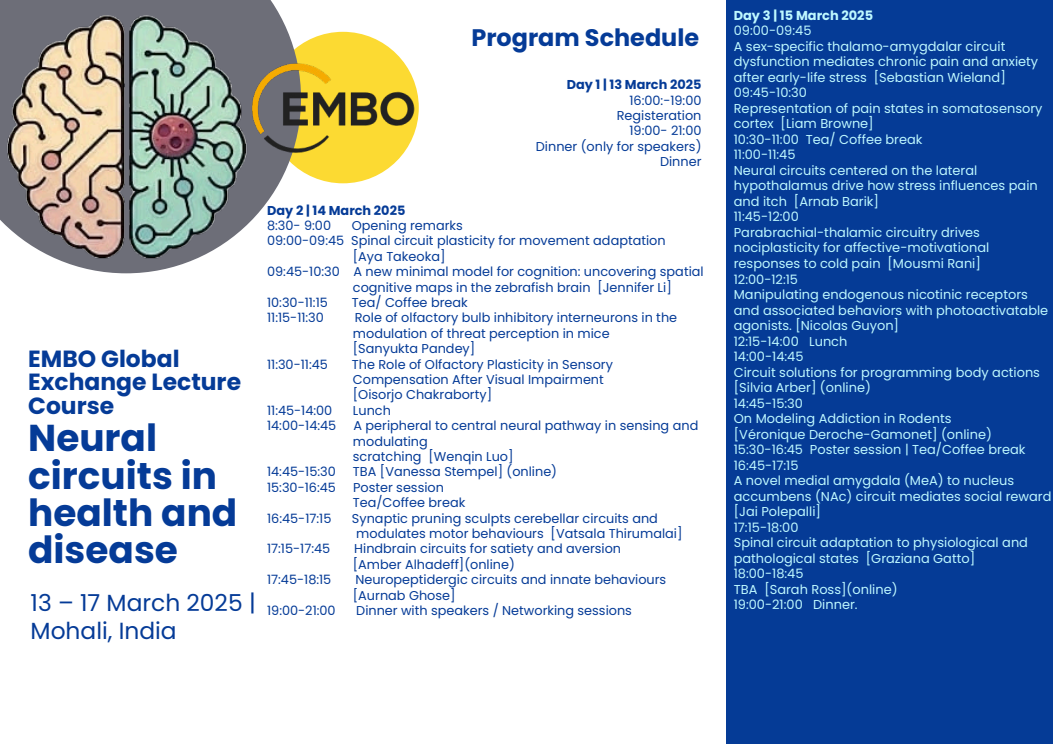
<style>
.page{position:relative;width:1053px;height:744px;background:#fff}
.page>*{position:absolute;margin:0;border:0;box-sizing:border-box;transform-origin:0 0}
.t1{font:700 37.4px/37.4px "Poppins";color:#053b97}
.t2{font:700 23.92px "Poppins";color:#053b97}
.t3{font:700 23.4px/23.4px "Poppins";color:#053b97}
.t4{font:23.36px/28px "Poppins";color:#053b97}
.t5{font:12.92px/15.5px "Poppins";color:#bef8ff}
.t6{font:700 12.92px "Poppins";color:#bef8ff}
.t7{font:12.84px/15.4px "Poppins";color:#053b97}
.t8{font:700 12.84px "Poppins";color:#053b97}
</style>
<div class="page">
<div style="left:726px;top:0;width:326px;height:744px;background:#053b96"></div>
<div style="left:267px;top:32px;width:151px;height:151px;background:#fcda32;border-radius:50%"></div>
<svg style="left:0;top:0;width:301px;height:227px;fill:#6d6e78"></svg>
<img style="left:7px;top:16px;width:240px;height:257px">
<img style="left:247px;top:59px;width:171px;height:97px">
<h2 class="t2" style="left:471px;top:24px;width:229px">Program Schedule</h2>
<p class="t8" style="left:566px;top:77px;width:136px">Day 1 | 13 March 2025</p>
<p class="t7" style="left:535px;top:92px;width:167px;text-align:right">16:00:-19:00<br>Registeration<br>19:00- 21:00<br>Dinner (only for speakers)<br>Dinner</p>
<h3 class="t3" style="left:28px;top:347px;width:214px">EMBO Global<br>Exchange Lecture<br>Course</h3>
<h1 class="t1" style="left:28px;top:420px;width:211px">Neural circuits in health and disease</h1>
<h3 class="t4" style="left:31px;top:589px;width:227px">13 – 17 March 2025 |<br>Mohali, India</h3>
<p class="t8" style="left:267px;top:203px;width:140px">Day 2 | 14 March 2025</p>
<p class="t7" style="left:267px;top:218px;width:65px">8:30- 9:00</p>
<p class="t7" style="left:351px;top:218px;width:113px">Opening remarks</p>
<p class="t7" style="left:267px;top:233px;width:400px">09:00-09:45 Spinal circuit plasticity for movement adaptation</p>
<p class="t7" style="left:353px;top:249px;width:94px">[Aya Takeoka]</p>
<p class="t7" style="left:267px;top:264px;width:438px">09:45-10:30 A new minimal model for cognition: uncovering spatial</p>
<p class="t7" style="left:353px;top:279px;width:320px">cognitive maps in the zebrafish brain [Jennifer Li]</p>
<p class="t7" style="left:267px;top:295px;width:62px">10:30-11:15</p>
<p class="t7" style="left:352px;top:295px;width:117px">Tea/ Coffee break</p>
<p class="t7" style="left:267px;top:310px;width:58px">11:15-11:30</p>
<p class="t7" style="left:353px;top:310px;width:326px">Role of olfactory bulb inhibitory interneurons in the modulation of threat perception in mice [Sanyukta Pandey]</p>
<p class="t7" style="left:267px;top:356px;width:62px">11:30-11:45</p>
<p class="t7" style="left:352px;top:356px;width:262px">The Role of Olfactory Plasticity in Sensory<br>Compensation After Visual Impairment [Oisorjo Chakraborty]</p>
<p class="t7" style="left:267px;top:403px;width:67px">11:45-14:00</p>
<p class="t7" style="left:353px;top:403px;width:39px">Lunch</p>
<p class="t7" style="left:267px;top:418px;width:71px">14:00-14:45</p>
<p class="t7" style="left:353px;top:418px;width:347px">A peripheral to central neural pathway in sensing and modulating<br>scratching [Wenqin Luo]</p>
<p class="t7" style="left:267px;top:464px;width:70px">14:45-15:30</p>
<p class="t7" style="left:353px;top:464px;width:205px">TBA [Vanessa Stempel] (online)</p>
<p class="t7" style="left:267px;top:480px;width:70px">15:30-16:45</p>
<p class="t7" style="left:353px;top:480px;width:114px">Poster session<br>Tea/Coffee break</p>
<p class="t7" style="left:267px;top:510px;width:66px">16:45-17:15</p>
<p class="t7" style="left:356px;top:510px;width:327px;text-indent:-4px">Synaptic pruning sculpts cerebellar circuits and modulates motor behaviours [Vatsala Thirumalai]</p>
<p class="t7" style="left:267px;top:541px;width:65px">17:15-17:45</p>
<p class="t7" style="left:353px;top:541px;width:270px">Hindbrain circuits for satiety and aversion [Amber Alhadeff](online)</p>
<p class="t7" style="left:267px;top:572px;width:66px">17:45-18:15</p>
<p class="t7" style="left:353px;top:572px;width:315px">Neuropeptidergic circuits and innate behaviours [Aurnab Ghose]</p>
<p class="t7" style="left:267px;top:603px;width:70px">19:00-21:00</p>
<p class="t7" style="left:356px;top:603px;width:277px">Dinner with speakers / Networking sessions</p>
<p class="t6" style="left:733px;top:8px;width:141px">Day 3 | 15 March 2025</p>
<p class="t5" style="left:733px;top:23px;width:319px">09:00-09:45<br>A sex-specific thalamo-amygdalar circuit dysfunction mediates chronic pain and anxiety after early-life stress [Sebastian Wieland]<br>09:45-10:30<br>Representation of pain states in somatosensory cortex [Liam Browne]<br>10:30-11:00 Tea/ Coffee break<br>11:00-11:45<br>Neural circuits centered on the lateral hypothalamus drive how stress influences pain and itch [Arnab Barik]<br>11:45-12:00<br>Parabrachial-thalamic circuitry drives nociplasticity for affective-motivational responses to cold pain [Mousmi Rani]<br>12:00-12:15<br>Manipulating endogenous nicotinic receptors and associated behaviors with photoactivatable agonists. [Nicolas Guyon]<br>12:15-14:00 Lunch<br>14:00-14:45<br>Circuit solutions for programming body actions [Silvia Arber] (online)<br>14:45-15:30<br>On Modeling Addiction in Rodents<br>[Véronique Deroche-Gamonet] (online)<br>15:30-16:45 Poster session | Tea/Coffee break<br>16:45-17:15<br>A novel medial amygdala (MeA) to nucleus accumbens (NAc) circuit mediates social reward [Jai Polepalli]<br>17:15-18:00<br>Spinal circuit adaptation to physiological and pathological states [Graziana Gatto]<br>18:00-18:45<br>TBA [Sarah Ross](online)<br>19:00-21:00 Dinner.</p>
</div>
